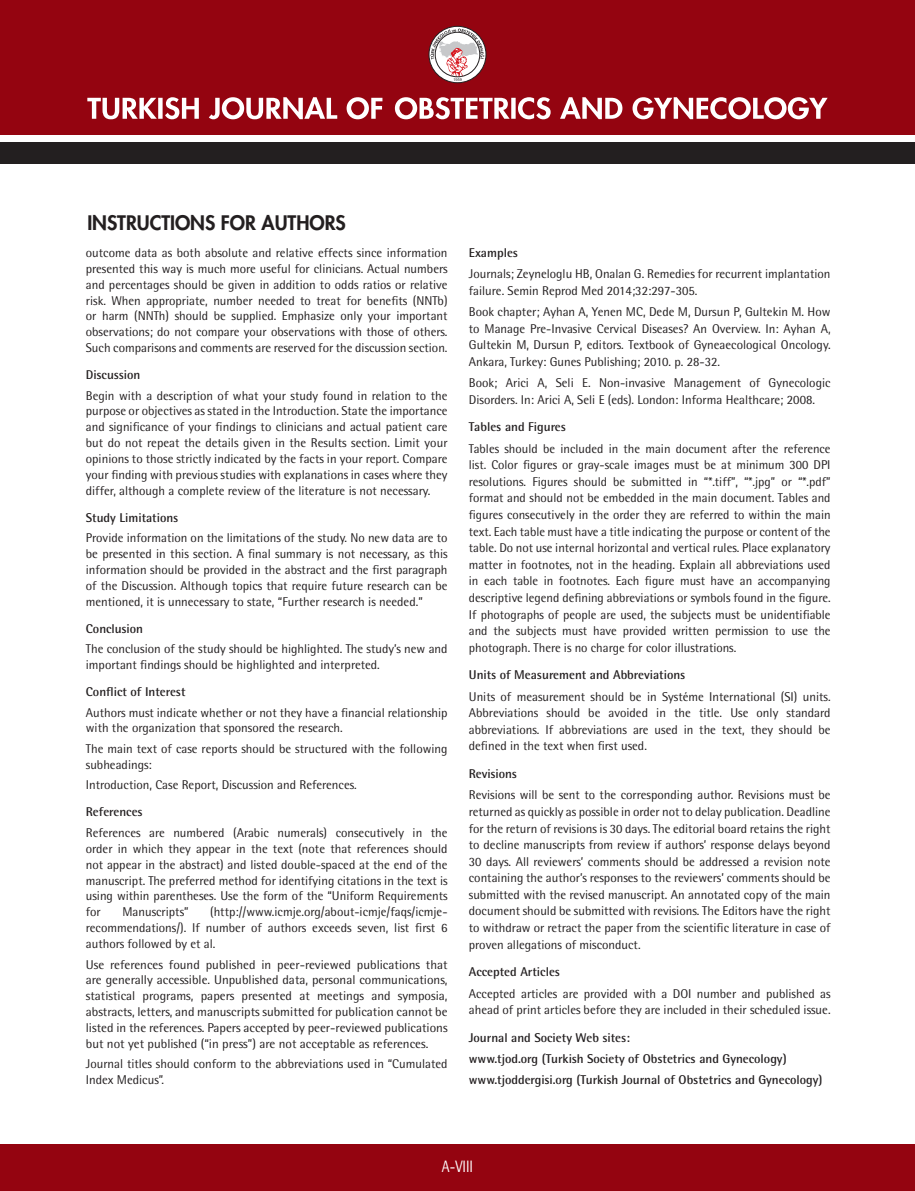
<style>
.page{position:relative;width:915px;height:1191px;background:#fff}
.page>*{position:absolute;margin:0;border:0;box-sizing:border-box;transform-origin:0 0}
.t1{font:800 19.5px "Futura Std";color:#231f20}
.t2{font:16.5px "Rotis Semi Sans Std";color:#fff;scale:.83 1}
.t3{font:12.75px/15.9px "Rotis Semi Sans Std";color:#231f20;text-align:justify}
.t4{font:700 12.75px "Rotis Semi Sans Std";color:#231f20}
</style>
<div class="page">
<div style="left:0;top:0;width:914px;height:135px;background:#940410"></div>
<div style="left:0;top:142px;width:914px;height:22px;background:#231f20"></div>
<div style="left:428px;top:26px;width:58px;height:57px;border:1px solid #231f20;border-radius:50%"></div>
<svg style="left:430px;top:29px;width:54px;height:52px"></svg>
<svg style="left:395px;top:97px;width:432px;height:22px"></svg>
<svg style="left:87px;top:97px;width:295px;height:22px"></svg>
<div style="left:0;top:1144px;width:914px;height:47px;background:#940410"></div>
<p class="t1" style="left:87px;top:210px;width:260px">INSTRUCTIONS FOR AUTHORS</p>
<p class="t3" style="left:86px;top:244px;width:363px">outcome data as both absolute and relative effects since information presented this way is much more useful for clinicians. Actual numbers and percentages should be given in addition to odds ratios or relative risk. When appropriate, number needed to treat for benefits (NNTb) or harm (NNTh) should be supplied. Emphasize only your important observations; do not compare your observations with those of others.<br>Such comparisons and comments are reserved for the discussion section.</p>
<p class="t4" style="left:86px;top:367px;width:56px">Discussion</p>
<p class="t3" style="left:86px;top:387px;width:363px">Begin with a description of what your study found in relation to the purpose or objectives as stated in the Introduction. State the importance and significance of your findings to clinicians and actual patient care but do not repeat the details given in the Results section. Limit your opinions to those strictly indicated by the facts in your report. Compare your finding with previous studies with explanations in cases where they differ, although a complete review of the literature is not necessary.</p>
<p class="t4" style="left:86px;top:509px;width:94px">Study Limitations</p>
<p class="t3" style="left:86px;top:530px;width:363px">Provide information on the limitations of the study. No new data are to be presented in this section. A final summary is not necessary, as this information should be provided in the abstract and the first paragraph of the Discussion. Although topics that require future research can be mentioned, it is unnecessary to state, “Further research is needed.”</p>
<p class="t4" style="left:86px;top:620px;width:59px">Conclusion</p>
<p class="t3" style="left:86px;top:641px;width:363px">The conclusion of the study should be highlighted. The study’s new and important findings should be highlighted and interpreted.</p>
<p class="t4" style="left:86px;top:684px;width:101px">Conflict of Interest</p>
<p class="t3" style="left:86px;top:704px;width:363px">Authors must indicate whether or not they have a financial relationship with the organization that sponsored the research.</p>
<p class="t3" style="left:86px;top:740px;width:363px">The main text of case reports should be structured with the following subheadings:</p>
<p class="t3" style="left:86px;top:777px;width:272px">Introduction, Case Report, Discussion and References.</p>
<p class="t4" style="left:86px;top:804px;width:58px">References</p>
<p class="t3" style="left:86px;top:824px;width:363px">References are numbered (Arabic numerals) consecutively in the order in which they appear in the text (note that references should not appear in the abstract) and listed double-spaced at the end of the manuscript. The preferred method for identifying citations in the text is using within parentheses. Use the form of the “Uniform Requirements for</p>
<p class="t3" style="left:86px;top:904px;width:363px;text-indent:124px">(http://www.icmje.org/about-icmje/faqs/icmje&shy;recommendations/). If number of authors exceeds seven, list first 6 authors followed by et al.</p>
<p class="t3" style="left:86px;top:956px;width:363px">Use references found published in peer-reviewed publications that are generally accessible. Unpublished data, personal communications, statistical programs, papers presented at meetings and symposia, abstracts, letters, and manuscripts submitted for publication cannot be listed in the references. Papers accepted by peer-reviewed publications but not yet published (“in press”) are not acceptable as references.</p>
<p class="t3" style="left:86px;top:1056px;width:363px">Journal titles should conform to the abbreviations used in “Cumulated<br>Index Medicus”.</p>
<p class="t3" style="left:122px;top:904px;width:68px">Manuscripts”</p>
<p class="t4" style="left:468px;top:245px;width:51px">Examples</p>
<p class="t3" style="left:468px;top:265px;width:363px;line-height:16.6px">Journals; Zeyneloglu HB, Onalan G. Remedies for recurrent implantation failure. Semin Reprod Med 2014;32:297-305.</p>
<p class="t3" style="left:468px;top:303px;width:363px;line-height:16.6px">Book chapter; Ayhan A, Yenen MC, Dede M, Dursun P, Gultekin M. How to Manage Pre-Invasive Cervical Diseases? An Overview. In: Ayhan A, Gultekin M, Dursun P, editors. Textbook of Gyneaecological Oncology.<br>Ankara, Turkey: Gunes Publishing; 2010. p. 28-32.</p>
<p class="t3" style="left:468px;top:374px;width:363px;line-height:16.6px">Book; Arici A, Seli E. Non-invasive Management of Gynecologic<br>Disorders. In: Arici A, Seli E (eds). London: Informa Healthcare; 2008.</p>
<p class="t4" style="left:468px;top:419px;width:99px">Tables and Figures</p>
<p class="t3" style="left:468px;top:440px;width:363px;line-height:16.6px">Tables should be included in the main document after the reference list. Color figures or gray-scale images must be at minimum 300 DPI resolutions. Figures should be submitted in “*.tiff”, “*.jpg” or “*.pdf” format and should not be embedded in the main document. Tables and figures consecutively in the order they are referred to within the main text. Each table must have a title indicating the purpose or content of the table. Do not use internal horizontal and vertical rules. Place explanatory matter in footnotes, not in the heading. Explain all abbreviations used in each table in footnotes. Each figure must have an accompanying descriptive legend defining abbreviations or symbols found in the figure.<br>If photographs of people are used, the subjects must be unidentifiable and the subjects must have provided written permission to use the photograph. There is no charge for color illustrations.</p>
<p class="t4" style="left:468px;top:667px;width:218px">Units of Measurement and Abbreviations</p>
<p class="t3" style="left:468px;top:688px;width:363px;line-height:16.6px">Units of measurement should be in Systéme International (SI) units.<br>Abbreviations should be avoided in the title. Use only standard abbreviations. If abbreviations are used in the text, they should be defined in the text when first used.</p>
<p class="t4" style="left:468px;top:766px;width:50px">Revisions</p>
<p class="t3" style="left:468px;top:786px;width:363px;line-height:16.6px">Revisions will be sent to the corresponding author. Revisions must be returned as quickly as possible in order not to delay publication. Deadline for the return of revisions is 30 days. The editorial board retains the right to decline manuscripts from review if authors’ response delays beyond 30 days. All reviewers’ comments should be addressed a revision note containing the author’s responses to the reviewers’ comments should be submitted with the revised manuscript. An annotated copy of the main document should be submitted with revisions. The Editors have the right to withdraw or retract the paper from the scientific literature in case of proven allegations of misconduct.</p>
<p class="t4" style="left:468px;top:964px;width:93px">Accepted Articles</p>
<p class="t3" style="left:468px;top:984px;width:363px;line-height:16.6px">Accepted articles are provided with a DOI number and published as ahead of print articles before they are included in their scheduled issue.</p>
<p class="t4" style="left:468px;top:1029px;width:162px">Journal and Society Web sites:</p>
<p class="t4" style="left:468px;top:1051px;width:319px">www.tjod.org (Turkish Society of Obstetrics and Gynecology)</p>
<p class="t4" style="left:468px;top:1072px;width:355px">www.tjoddergisi.org (Turkish Journal of Obstetrics and Gynecology)</p>
<p class="t2" style="left:441px;top:1156px;width:39px">A-VIII</p>
</div>
